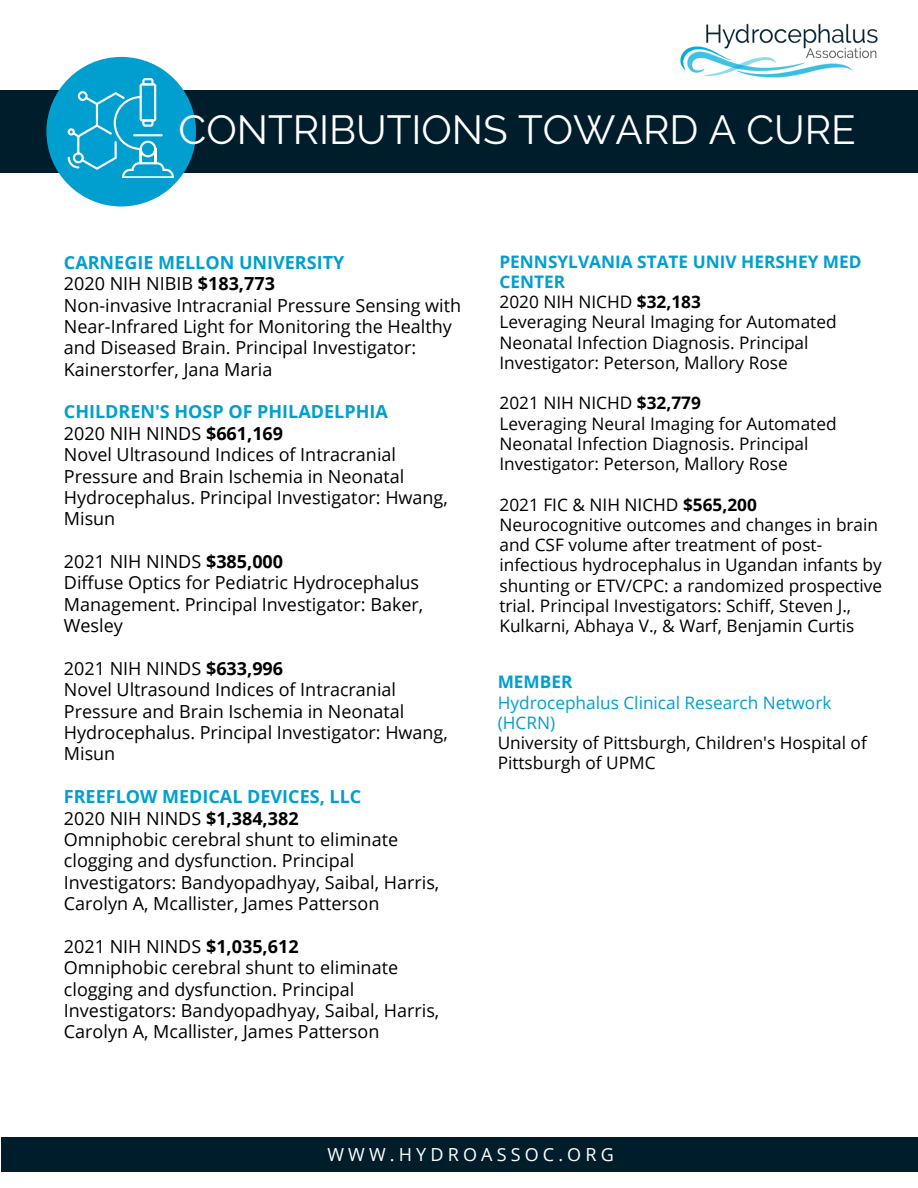
<style>
.page{position:relative;width:918px;height:1188px;background:#fff}
.page>*{position:absolute;margin:0;border:0;box-sizing:border-box;transform-origin:0 0}
.t1{font:40.5px "Raleway";color:#fff}
.t2{font:18px/21.3px "Open Sans";color:#000}
.t3{font:700 18px "Open Sans";color:#009fd0}
.t4{font:18px "Open Sans";letter-spacing:.23em;color:#fff}
.t5{font:17.25px/20.2px "Open Sans";color:#000}
.t6{font:700 17.25px/20.2px "Open Sans";color:#009fd0}
.t7{font:17.25px/20.2px "Open Sans";color:#009fd0}
.s1{font-weight:700}
</style>
<div class="page">
<div style="left:0;top:91px;width:918px;height:82px;background:#001d2c"></div>
<div style="left:1px;top:1137px;width:917px;height:35px;background:#001d2c"></div>
<img style="left:680px;top:24px;width:198px;height:54px">
<div style="left:46px;top:57px;width:150px;height:149px;background:#009fd0;border-radius:50%"></div>
<svg style="left:68px;top:78px;width:106px;height:100px"></svg>
<p class="t1" style="left:179px;top:106px;width:679px">CONTRIBUTIONS TOWARD A CURE</p>
<p class="t3" style="left:64px;top:250px;width:282px">CARNEGIE MELLON UNIVERSITY</p>
<p class="t2" style="left:64px;top:273px;width:213px">2020 NIH NIBIB <span class="s1">$183,773</span></p>
<p class="t2" style="left:64px;top:294px;width:399px">Non-invasive Intracranial Pressure Sensing with Near-Infrared Light for Monitoring the Healthy and Diseased Brain. Principal Investigator:<br>Kainerstorfer, Jana Maria</p>
<p class="t3" style="left:64px;top:399px;width:325px">CHILDREN'S HOSP OF PHILADELPHIA</p>
<p class="t2" style="left:64px;top:422px;width:221px">2020 NIH NINDS <span class="s1">$661,169</span></p>
<p class="t2" style="left:64px;top:444px;width:385px">Novel Ultrasound Indices of Intracranial Pressure and Brain Ischemia in Neonatal Hydrocephalus. Principal Investigator: Hwang, Misun</p>
<p class="t2" style="left:64px;top:550px;width:221px">2021 NIH NINDS <span class="s1">$385,000</span></p>
<p class="t2" style="left:64px;top:572px;width:361px">Diffuse Optics for Pediatric Hydrocephalus<br>Management. Principal Investigator: Baker,<br>Wesley</p>
<p class="t2" style="left:64px;top:657px;width:221px">2021 NIH NINDS <span class="s1">$633,996</span></p>
<p class="t2" style="left:64px;top:679px;width:385px">Novel Ultrasound Indices of Intracranial Pressure and Brain Ischemia in Neonatal Hydrocephalus. Principal Investigator: Hwang, Misun</p>
<p class="t3" style="left:64px;top:784px;width:299px">FREEFLOW MEDICAL DEVICES, LLC</p>
<p class="t2" style="left:64px;top:807px;width:236px">2020 NIH NINDS <span class="s1">$1,384,382</span></p>
<p class="t2" style="left:64px;top:828px;width:377px">Omniphobic cerebral shunt to eliminate clogging and dysfunction. Principal Investigators: Bandyopadhyay, Saibal, Harris, Carolyn A, Mcallister, James Patterson</p>
<p class="t2" style="left:64px;top:935px;width:236px">2021 NIH NINDS <span class="s1">$1,035,612</span></p>
<p class="t2" style="left:64px;top:957px;width:377px">Omniphobic cerebral shunt to eliminate clogging and dysfunction. Principal Investigators: Bandyopadhyay, Saibal, Harris, Carolyn A, Mcallister, James Patterson</p>
<h1 class="t6" style="left:499px;top:251px;width:364px">PENNSYLVANIA STATE UNIV HERSHEY MED<br>CENTER</h1>
<p class="t5" style="left:499px;top:291px;width:203px">2020 NIH NICHD <span class="s1">$32,183</span></p>
<p class="t5" style="left:499px;top:312px;width:339px">Leveraging Neural Imaging for Automated<br>Neonatal Infection Diagnosis. Principal<br>Investigator: Peterson, Mallory Rose</p>
<p class="t5" style="left:499px;top:393px;width:203px">2021 NIH NICHD <span class="s1">$32,779</span></p>
<p class="t5" style="left:499px;top:413px;width:339px">Leveraging Neural Imaging for Automated<br>Neonatal Infection Diagnosis. Principal<br>Investigator: Peterson, Mallory Rose</p>
<p class="t5" style="left:499px;top:494px;width:259px">2021 FIC &amp; NIH NICHD <span class="s1">$565,200</span></p>
<p class="t5" style="left:499px;top:514px;width:384px">Neurocognitive outcomes and changes in brain and CSF volume after treatment of post&shy;infectious hydrocephalus in Ugandan infants by shunting or ETV/CPC: a randomized prospective trial. Principal Investigators: Schiff, Steven J., Kulkarni, Abhaya V., &amp; Warf, Benjamin Curtis</p>
<p class="t6" style="left:498px;top:672px;width:76px">MEMBER</p>
<p class="t7" style="left:498px;top:692px;width:335px">Hydrocephalus Clinical Research Network (HCRN)</p>
<p class="t5" style="left:498px;top:732px;width:371px">University of Pittsburgh, Children's Hospital of<br>Pittsburgh of UPMC</p>
<p class="t4" style="left:328px;top:1142px;width:288px">WWW.HYDROASSOC.ORG</p>
</div>
